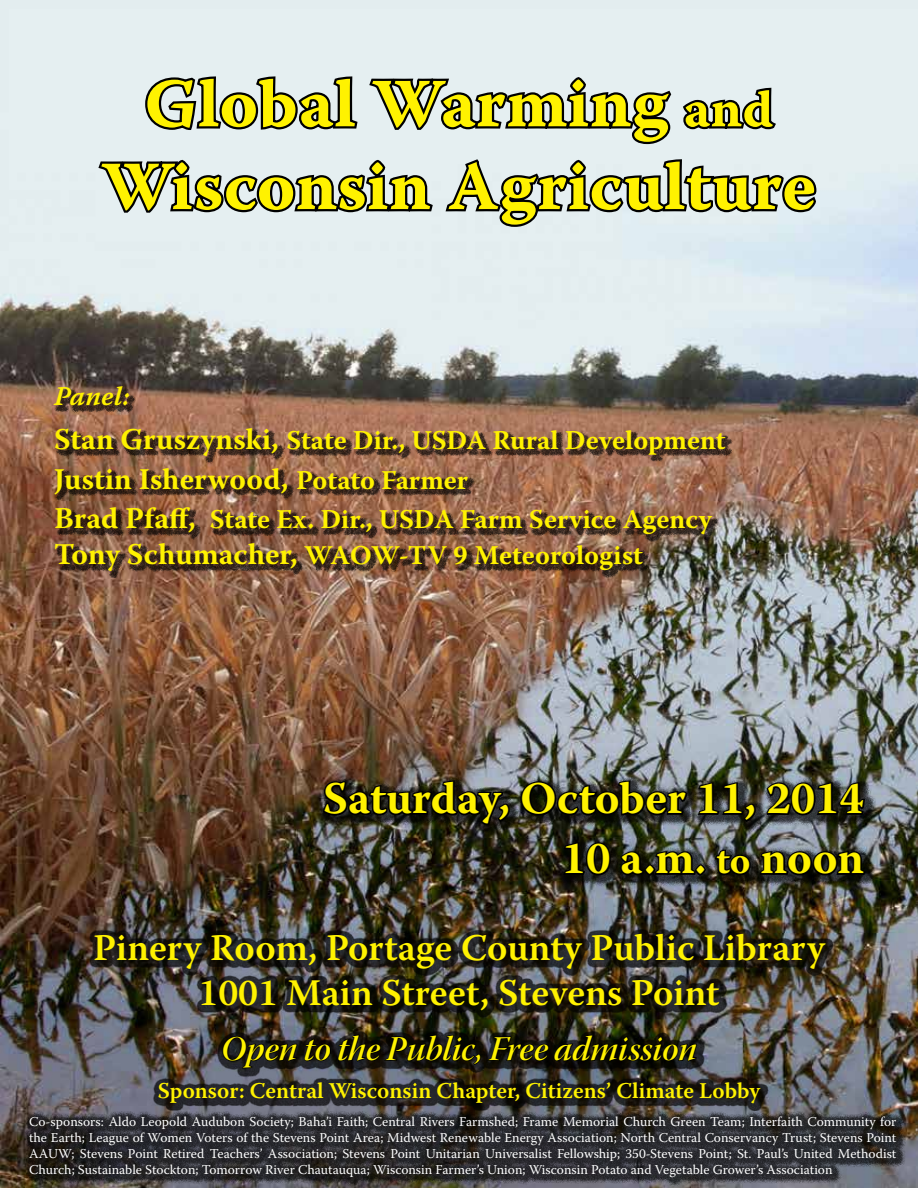
<style>
.page{position:relative;width:918px;height:1188px;background:#fff}
.page>*{position:absolute;margin:0;border:0;box-sizing:border-box;transform-origin:0 0}
.t1{font:69px/82.8px "Warnock Pro Bold Capt";color:#fff200;text-align:center}
.t2{font:700 45px/60px "Warnock Pro";color:#fff200;text-align:right}
.t3{font:600 37.5px/45px "Warnock Pro";color:#fff200;text-align:center}
.t4{font:34.5px "Warnock Pro Semibold It Disp";color:#fff200}
.t5{font:700 30px "Warnock Pro";color:#fff200}
.t6{font:700 27px/36px "Warnock Pro";color:#fff200}
.t7{font:27px "Warnock Pro Semibold It Capt";color:#fff200}
.t8{font:600 22.5px "Warnock Pro";color:#fff200}
.t9{font:13.5px/16.2px "Warnock Pro";color:#fff;text-align:justify}
.s1{font-size:52.5px}
.s2{font-size:30px}
.s3{font-size:27px}
.s4{font-size:37.5px}
</style>
<div class="page">
<img style="left:0;top:0;width:918px;height:1188px">
<svg style="left:143px;top:74px;width:217px;height:58px;background:#8a9091"></svg>
<svg style="left:366px;top:73px;width:308px;height:73px;background:#9ca3a4"></svg>
<svg style="left:680px;top:86px;width:99px;height:45px;background:#808687"></svg>
<svg style="left:96px;top:156px;width:339px;height:65px;background:#979d9f"></svg>
<svg style="left:443px;top:156px;width:376px;height:73px;background:#9ea5a7"></svg>
<div style="left:90px;top:929px;width:743px;height:182px;background:#000;opacity:.75"></div>
<img style="left:222px;top:1020px;width:476px;height:49px">
<div style="left:319px;top:776px;width:557px;height:111px;background:#000;opacity:.75"></div>
<svg style="left:321px;top:779px;width:190px;height:48px;background:#25241f"></svg>
<svg style="left:519px;top:779px;width:170px;height:38px;background:#232523"></svg>
<svg style="left:696px;top:781px;width:61px;height:43px;background:#272826"></svg>
<svg style="left:764px;top:781px;width:102px;height:36px;background:#202223"></svg>
<svg style="left:561px;top:841px;width:51px;height:36px;background:#11110d"></svg>
<svg style="left:619px;top:850px;width:27px;height:27px"></svg>
<div style="left:645px;top:864px;width:10px;height:12px;border:3px solid #000;border-radius:4px"></div>
<svg style="left:653px;top:850px;width:45px;height:26px"></svg>
<div style="left:695px;top:864px;width:11px;height:12px;border:3px solid #000;border-radius:4px"></div>
<svg style="left:713px;top:848px;width:39px;height:29px"></svg>
<svg style="left:758px;top:850px;width:109px;height:27px;background:#151616"></svg>
<div style="left:55px;top:388px;width:678px;height:190px;background:#000;opacity:.75"></div>
<div style="left:25px;top:1111px;width:881px;height:76px;background:#000;opacity:.75"></div>
<h1 class="t1" style="left:102px;top:61px;width:716px">Global Warming <span class="s1">and<br></span>Wisconsin Agriculture</h1>
<h3 class="t7" style="left:54px;top:380px;width:77px">Panel:</h3>
<h3 class="t6" style="left:54px;top:422px;width:673px"><span class="s2">Stan Gruszynski,</span> State Dir., USDA Rural Development</h3>
<h3 class="t5" style="left:54px;top:461px;width:416px">Justin Isherwood, <span class="s3">Potato Farmer</span></h3>
<h3 class="t6" style="left:54px;top:501px;width:659px"><span class="s2">Brad Pfaff,</span> State Ex. Dir., USDA Farm Service Agency<br><span class="s2">Tony Schumacher,</span> WAOW-TV 9 Meteorologist</h3>
<h2 class="t2" style="left:323px;top:768px;width:542px">Saturday, October 11, 2014<br>10 a.m. <span class="s4">to</span> noon</h2>
<h3 class="t3" style="left:93px;top:924px;width:733px">Pinery Room, Portage County Public Library<br>1001 Main Street, Stevens Point</h3>
<h3 class="t4" style="left:221px;top:1028px;width:477px">Open to the Public, Free admission</h3>
<h3 class="t8" style="left:158px;top:1077px;width:604px">Sponsor: Central Wisconsin Chapter, Citizens’ Climate Lobby</h3>
<p class="t9" style="left:29px;top:1113px;width:869px">Co-sponsors: Aldo Leopold Audubon Society; Baha’i Faith; Central Rivers Farmshed; Frame Memorial Church Green Team; Interfaith Community for the Earth; League of Women Voters of the Stevens Point Area; Midwest Renewable Energy Association; North Central Conservancy Trust; Stevens Point AAUW; Stevens Point Retired Teachers’ Association; Stevens Point Unitarian Universalist Fellowship; 350-Stevens Point; St. Paul’s United Methodist Church; Sustainable Stockton; Tomorrow River Chautauqua; Wisconsin Farmer’s Union; Wisconsin Potato and Vegetable Grower’s Association</p>
</div>
